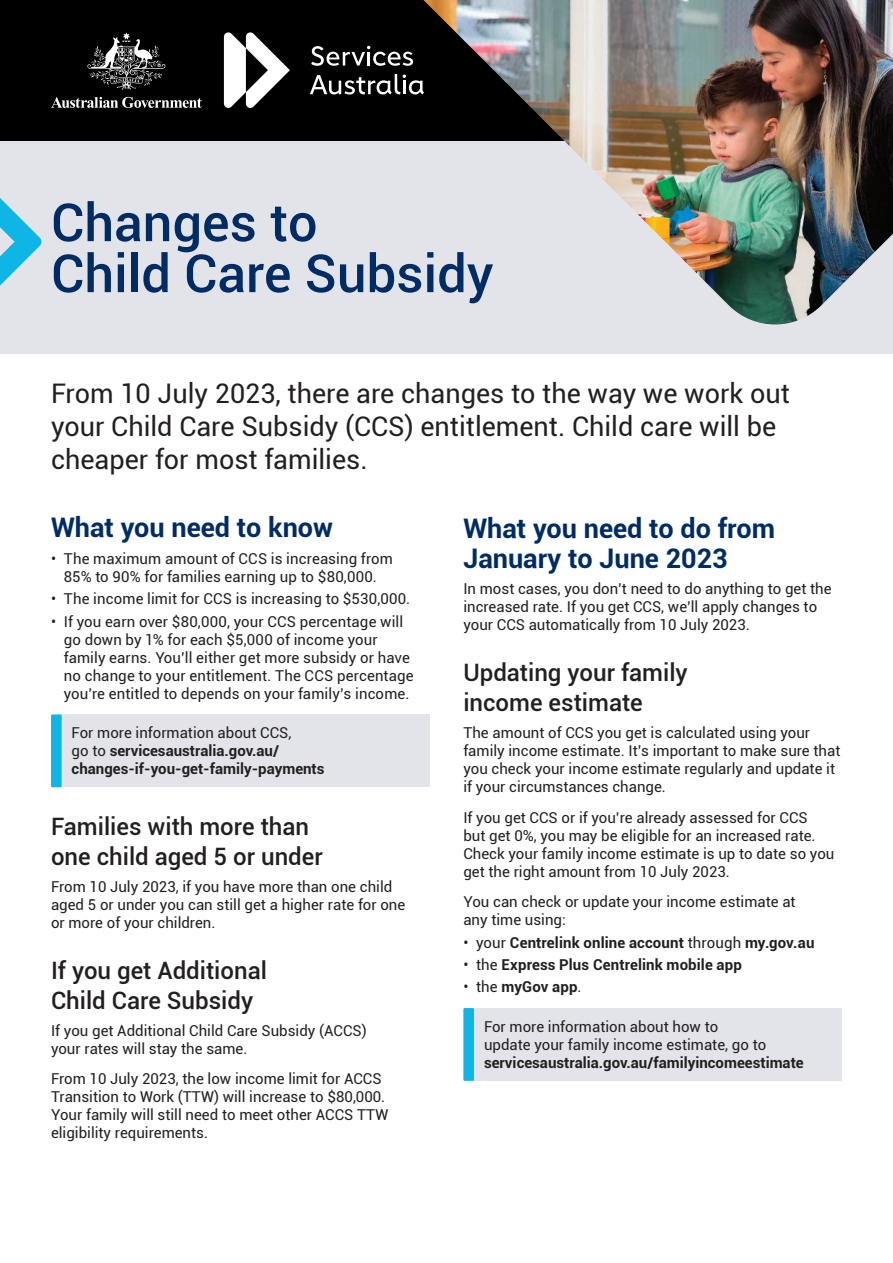
<style>
.page{position:relative;width:893px;height:1263px;background:#fff}
.page>*{position:absolute;margin:0;border:0;box-sizing:border-box;transform-origin:0 0}
.t1{font:500 52.5px/51px "Roboto";color:#002c65}
.t2{font:27px/33px "Roboto";color:#231f20}
.t3{font:700 27px/30px "Roboto";color:#002c65}
.t4{font:500 24px/30px "Roboto";color:#231f20}
.t5{font:15px/18px "Roboto";color:#231f20}
.t6{font:700 15px/18px "Roboto";color:#231f20}
.s1{font-weight:400}
</style>
<div class="page">
<div style="left:0;top:140px;width:893px;height:214px;background:#e2e4e9"></div>
<svg style="left:0;top:198px;width:42px;height:88px"></svg>
<div style="left:59px;top:714px;width:370px;height:73px;background:#e2e4e9"></div>
<div style="left:51px;top:714px;width:11px;height:73px;background:#0db6e5"></div>
<div style="left:471px;top:1008px;width:371px;height:73px;background:#e2e4e9"></div>
<div style="left:463px;top:1008px;width:11px;height:73px;background:#0db6e5"></div>
<div style="left:0;top:0;width:893px;height:140px;background:#000001"></div>
<svg style="left:224px;top:32px;width:66px;height:76px"></svg>
<svg style="left:311px;top:46px;width:102px;height:20px"></svg>
<svg style="left:310px;top:74px;width:113px;height:20px"></svg>
<svg style="left:51px;top:97px;width:151px;height:11px"></svg>
<svg style="left:87px;top:32px;width:79px;height:58px"></svg>
<img style="left:423px;top:0;width:470px;height:325px">
<h1 class="t1" style="left:51px;top:201px;width:444px">Changes to<br>Child Care Subsidy</h1>
<h2 class="t2" style="left:51px;top:379px;width:740px">From 10 July 2023, there are changes to the way we work out your Child Care Subsidy (CCS) entitlement. Child care will be cheaper for most families.</h2>
<h2 class="t3" style="left:51px;top:515px;width:283px">What you need to know</h2>
<p class="t5" style="left:51px;top:550px;width:344px;text-align:center">• The maximum amount of CCS is increasing from<br>85% to 90% for families earning up to $80,000.</p>
<p class="t5" style="left:51px;top:591px;width:361px">• The income limit for CCS is increasing to $530,000.</p>
<p class="t5" style="left:64px;top:613px;width:351px;text-indent:-13px">• If you earn over $80,000, your CCS percentage will go down by 1% for each $5,000 of income your family earns. You’ll either get more subsidy or have no change to your entitlement. The CCS percentage you’re entitled to depends on your family’s income.</p>
<p class="t6" style="left:72px;top:725px;width:254px"><span class="s1">For more information about CCS,<br>go to</span> servicesaustralia.gov.au/ changes-if-you-get-family-payments</p>
<h3 class="t4" style="left:51px;top:814px;width:273px">Families with more than one child aged 5 or under</h3>
<p class="t5" style="left:51px;top:878px;width:356px">From 10 July 2023, if you have more than one child aged 5 or under you can still get a higher rate for one or more of your children.</p>
<h3 class="t4" style="left:51px;top:957px;width:217px">If you get Additional<br>Child Care Subsidy</h3>
<p class="t5" style="left:51px;top:1022px;width:317px">If you get Additional Child Care Subsidy (ACCS) your rates will stay the same.</p>
<p class="t5" style="left:51px;top:1071px;width:339px">From 10 July 2023, the low income limit for ACCS Transition to Work (TTW) will increase to $80,000.<br>Your family will still need to meet other ACCS TTW eligibility requirements.</p>
<h2 class="t3" style="left:463px;top:515px;width:313px">What you need to do from<br>January to June 2023</h2>
<p class="t5" style="left:463px;top:580px;width:370px">In most cases, you don’t need to do anything to get the increased rate. If you get CCS, we’ll apply changes to your CCS automatically from 10 July 2023.</p>
<h3 class="t4" style="left:463px;top:660px;width:226px">Updating your family income estimate</h3>
<p class="t5" style="left:463px;top:724px;width:379px">The amount of CCS you get is calculated using your family income estimate. It’s important to make sure that you check your income estimate regularly and update it if your circumstances change.</p>
<p class="t5" style="left:463px;top:809px;width:373px">If you get CCS or if you’re already assessed for CCS<br>but get 0%, you may be eligible for an increased rate.<br>Check your family income estimate is up to date so you get the right amount from 10 July 2023.</p>
<p class="t5" style="left:463px;top:894px;width:334px">You can check or update your income estimate at any time using:</p>
<p class="t6" style="left:463px;top:934px;width:353px"><span class="s1">• your</span> Centrelink online account <span class="s1">through</span> my.gov.au</p>
<p class="t6" style="left:463px;top:957px;width:280px"><span class="s1">• the</span> Express Plus Centrelink mobile app</p>
<p class="t6" style="left:463px;top:979px;width:120px"><span class="s1">• the</span> myGov app<span class="s1">.</span></p>
<p class="t5" style="left:484px;top:1018px;width:284px">For more information about how to update your family income estimate, go to</p>
<p class="t6" style="left:484px;top:1055px;width:321px">servicesaustralia.gov.au/familyincomeestimate</p>
</div>
